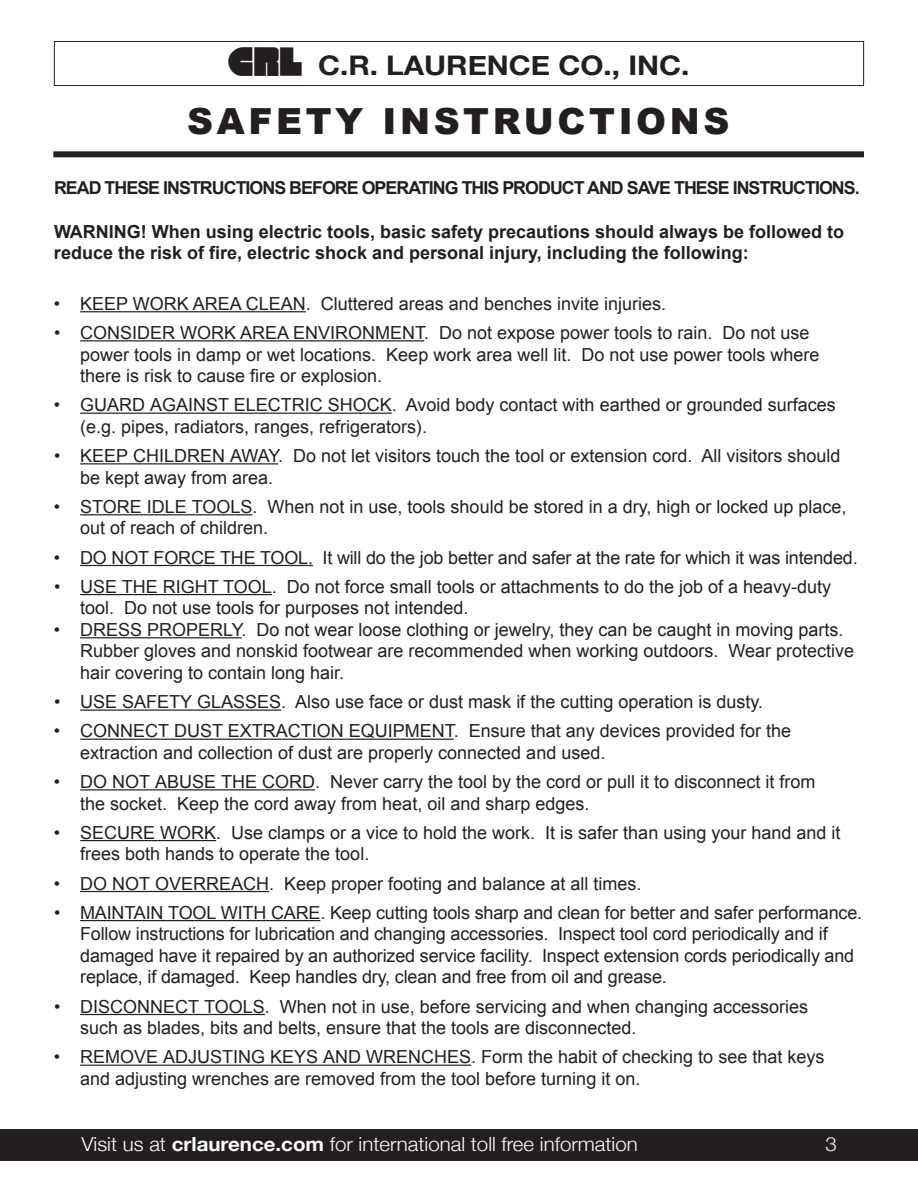
<style>
.page{position:relative;width:918px;height:1188px;background:#fff}
.page>*{position:absolute;margin:0;border:0;box-sizing:border-box;transform-origin:0 0}
.t1{font:900 36px "Arial";letter-spacing:.1em;color:#231f20}
.t2{font:700 27px "Helvetica Neue";color:#231f20;scale:1.1 1}
.t3{font:300 19.5px "Helvetica Neue";color:#fff;scale:1.05 1}
.t4{font:18px/21.6px "Arial";color:#231f20}
.t5{font:700 18px/21.6px "Arial";color:#231f20}
.t6{font:700 17.85px "Arial";letter-spacing:-.055em;color:#231f20}
.s1{font-family:"CRLLOGO";font-weight:400;font-size:36px}
.s2{font-weight:700}
</style>
<div class="page">
<div style="left:0;top:1129px;width:918px;height:32px;background:#231f20"></div>
<div style="left:54px;top:41px;width:810px;height:45px;border:1px solid #231f20"></div>
<div style="left:53px;top:151px;width:811px;height:6px;background:#231f20"></div>
<hr style="left:80px;top:311px;width:226px;height:1px;background:#231f20">
<hr style="left:80px;top:340px;width:344px;height:1px;background:#231f20">
<hr style="left:80px;top:413px;width:312px;height:1px;background:#231f20">
<hr style="left:80px;top:463px;width:198px;height:1px;background:#231f20">
<hr style="left:80px;top:514px;width:173px;height:1px;background:#231f20">
<hr style="left:80px;top:565px;width:233px;height:1px;background:#231f20">
<hr style="left:80px;top:594px;width:192px;height:1px;background:#231f20">
<hr style="left:80px;top:637px;width:162px;height:1px;background:#231f20">
<hr style="left:80px;top:709px;width:201px;height:2px;background:#231f20">
<hr style="left:80px;top:739px;width:374px;height:1px;background:#231f20">
<hr style="left:80px;top:789px;width:235px;height:1px;background:#231f20">
<hr style="left:80px;top:840px;width:136px;height:1px;background:#231f20">
<hr style="left:80px;top:891px;width:189px;height:1px;background:#231f20">
<hr style="left:80px;top:920px;width:240px;height:1px;background:#231f20">
<hr style="left:80px;top:1014px;width:185px;height:1px;background:#231f20">
<hr style="left:80px;top:1065px;width:391px;height:1px;background:#231f20">
<h2 class="t2" style="left:229px;top:48px;width:420px"><span class="s1">A</span> C.R. LAURENCE Co., INC.</h2>
<h1 class="t1" style="left:187px;top:94px;width:544px">SAFETY INSTRUCTIONS</h1>
<p class="t6" style="left:54px;top:178px;width:807px">READ THESE INSTRUCTIONS BEFORE OPERATING THIS PRODUCT AND SAVE THESE INSTRUCTIONS.</p>
<p class="t5" style="left:54px;top:220px;width:792px">WARNING! When using electric tools, basic safety precautions should always be followed to reduce the risk of fire, electric shock and personal injury, including the following:</p>
<p class="t4" style="left:54px;top:293px;width:614px">• KEEP WORK AREA CLEAN. Cluttered areas and benches invite injuries.</p>
<p class="t4" style="left:80px;top:322px;width:741px;text-indent:-26px">• CONSIDER WORK AREA ENVIRONMENT. Do not expose power tools to rain. Do not use power tools in damp or wet locations. Keep work area well lit. Do not use power tools where there is risk to cause fire or explosion.</p>
<p class="t4" style="left:80px;top:394px;width:757px;text-indent:-26px">• GUARD AGAINST ELECTRIC SHOCK. Avoid body contact with earthed or grounded surfaces (e.g. pipes, radiators, ranges, refrigerators).</p>
<p class="t4" style="left:80px;top:445px;width:762px;text-indent:-26px">• KEEP CHILDREN AWAY. Do not let visitors touch the tool or extension cord. All visitors should be kept away from area.</p>
<p class="t4" style="left:80px;top:496px;width:768px;text-indent:-26px">• STORE IDLE TOOLS. When not in use, tools should be stored in a dry, high or locked up place, out of reach of children.</p>
<p class="t4" style="left:54px;top:547px;width:805px">• DO NOT FORCE THE TOOL. It will do the job better and safer at the rate for which it was intended.</p>
<p class="t4" style="left:80px;top:576px;width:753px;text-indent:-26px">• USE THE RIGHT TOOL. Do not force small tools or attachments to do the job of a heavy-duty tool. Do not use tools for purposes not intended.</p>
<p class="t4" style="left:80px;top:619px;width:776px;text-indent:-26px">• DRESS PROPERLY. Do not wear loose clothing or jewelry, they can be caught in moving parts.<br>Rubber gloves and nonskid footwear are recommended when working outdoors. Wear protective hair covering to contain long hair.</p>
<p class="t4" style="left:54px;top:691px;width:711px">• USE SAFETY GLASSES. Also use face or dust mask if the cutting operation is dusty.</p>
<p class="t4" style="left:80px;top:720px;width:712px;text-indent:-26px">• CONNECT DUST EXTRACTION EQUIPMENT. Ensure that any devices provided for the extraction and collection of dust are properly connected and used.</p>
<p class="t4" style="left:80px;top:771px;width:737px;text-indent:-26px">• DO NOT ABUSE THE CORD. Never carry the tool by the cord or pull it to disconnect it from the socket. Keep the cord away from heat, oil and sharp edges.</p>
<p class="t4" style="left:80px;top:822px;width:762px;text-indent:-26px">• SECURE WORK. Use clamps or a vice to hold the work. It is safer than using your hand and it frees both hands to operate the tool.</p>
<p class="t4" style="left:54px;top:873px;width:589px">• DO NOT OVERREACH. Keep proper footing and balance at all times.</p>
<p class="t4" style="left:80px;top:902px;width:784px;text-indent:-26px">• MAINTAIN TOOL WITH CARE. Keep cutting tools sharp and clean for better and safer performance.<br>Follow instructions for lubrication and changing accessories. Inspect tool cord periodically and if damaged have it repaired by an authorized service facility. Inspect extension cords periodically and replace, if damaged. Keep handles dry, clean and free from oil and grease.</p>
<p class="t4" style="left:80px;top:996px;width:730px;text-indent:-26px">• DISCONNECT TOOLS. When not in use, before servicing and when changing accessories such as blades, bits and belts, ensure that the tools are disconnected.</p>
<p class="t4" style="left:80px;top:1046px;width:746px;text-indent:-26px">• REMOVE ADJUSTING KEYS AND WRENCHES. Form the habit of checking to see that keys and adjusting wrenches are removed from the tool before turning it on.</p>
<p class="t3" style="left:81px;top:1132px;width:531px">Visit us at <span class="s2">crlaurence.com</span> for international toll free information</p>
<p class="t3" style="left:826px;top:1132px;width:12px">3</p>
</div>
